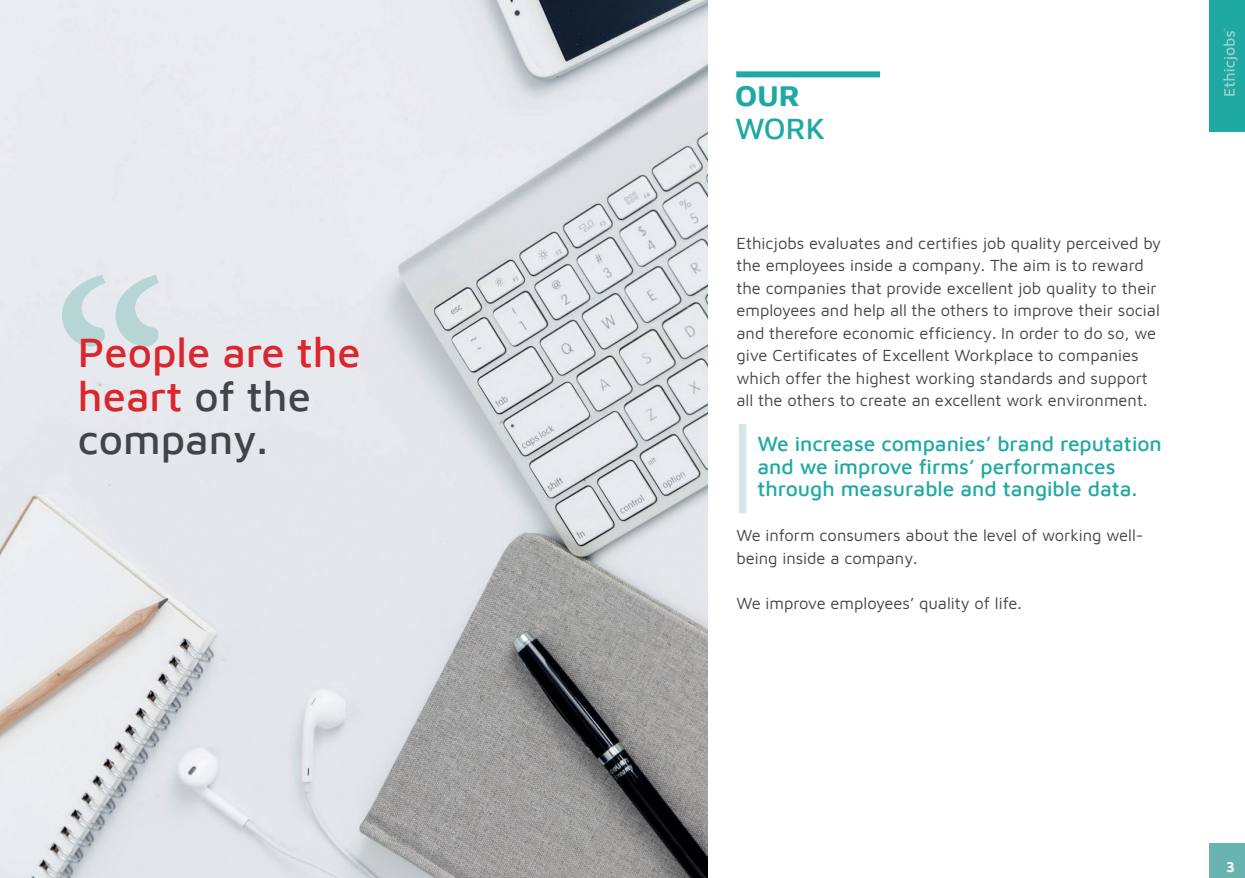
<style>
.page{position:relative;width:1245px;height:878px;background:#fff}
.page>*{position:absolute;margin:0;border:0;box-sizing:border-box;transform-origin:0 0}
.t1{font:500 42px/43.5px "Maven Pro";color:#da262c}
.t2{font:500 30px "Maven Pro";color:#1ea9a3}
.t3{font:700 30px "Maven Pro";color:#1ea9a3}
.t4{font:500 21px/22.5px "Maven Pro";color:#1ea9a3}
.t5{font:16.5px/22.5px "Maven Pro";color:#414548}
.t6{font:700 15px "Maven Pro";color:#fff}
.s1{color:#414548}
</style>
<div class="page">
<img style="left:0;top:0;width:708px;height:878px">
<svg style="left:62px;top:275px;width:97px;height:71px"></svg>
<div style="left:1209px;top:843px;width:36px;height:35px;background:#67b4b0"></div>
<div style="left:736px;top:71px;width:144px;height:6px;background:#1ea9a3"></div>
<div style="left:739px;top:424px;width:7px;height:89px;background:#d4e8e7"></div>
<div style="left:1209px;top:0;width:36px;height:132px;background:#1ea9a3"></div>
<svg style="left:1223px;top:28px;width:15px;height:68px"></svg>
<h1 class="t1" style="left:78px;top:328px;width:284px">People are the heart <span class="s1">of the company.</span></h1>
<h2 class="t3" style="left:735px;top:75px;width:67px">OUR</h2>
<h2 class="t2" style="left:735px;top:108px;width:91px">WORK</h2>
<p class="t5" style="left:736px;top:230px;width:426px">Ethicjobs evaluates and certifies job quality perceived by the employees inside a company. The aim is to reward the companies that provide excellent job quality to their employees and help all the others to improve their social and therefore economic efficiency. In order to do so, we give Certificates of Excellent Workplace to companies which offer the highest working standards and support all the others to create an excellent work environment.</p>
<p class="t4" style="left:758px;top:431px;width:406px">We increase companies’ brand reputation and we improve firms’ performances through measurable and tangible data.</p>
<p class="t5" style="left:736px;top:523px;width:408px">We inform consumers about the level of working well&shy;being inside a company.</p>
<p class="t5" style="left:736px;top:590px;width:287px">We improve employees’ quality of life.</p>
<p class="t6" style="left:1226px;top:855px;width:10px">3</p>
</div>
